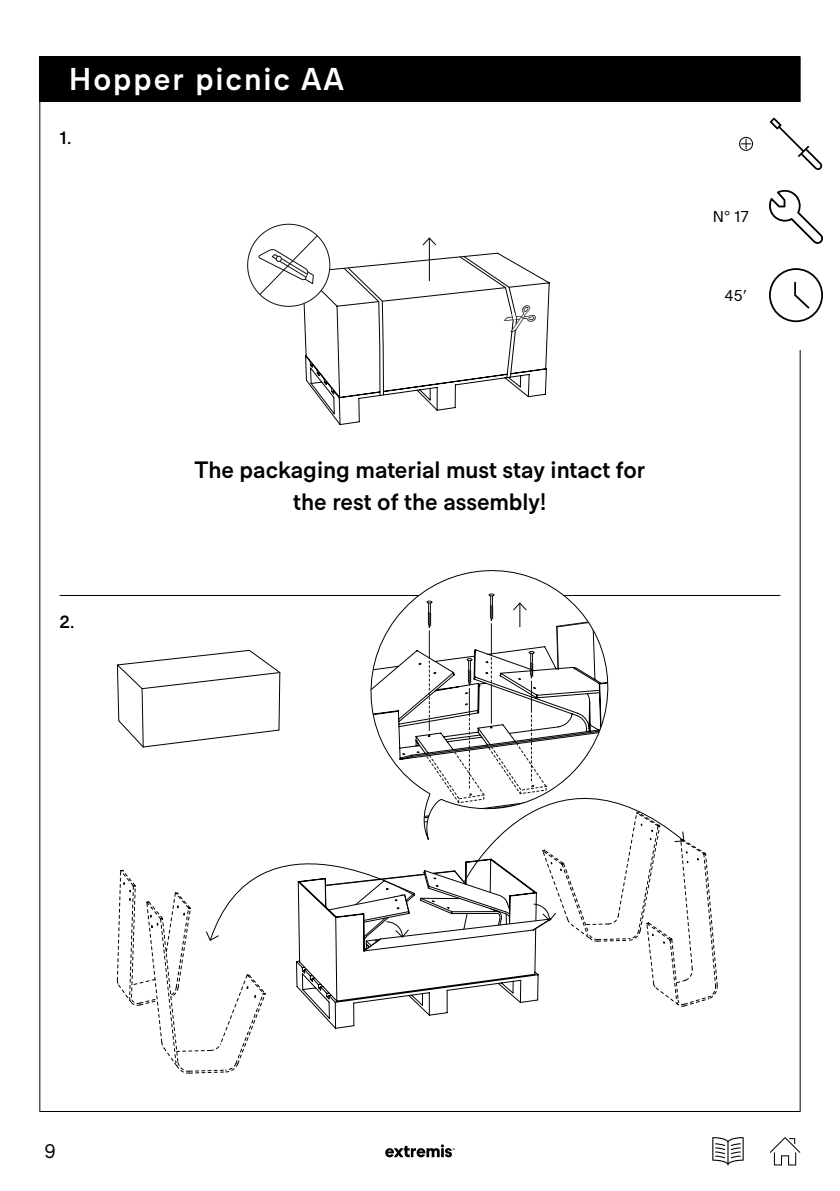
<style>
.page{position:relative;width:840px;height:1191px;background:#fff}
.page>*{position:absolute;margin:0;border:0;box-sizing:border-box;transform-origin:0 0}
.t1{font:500 32px "Extremis Compakt";letter-spacing:.06em;color:#fff}
.t2{font:500 24px/32px "Extremis Compakt";color:#000;text-align:center}
.t3{font:20px "Extremis Compakt";color:#000}
.t4{font:500 18px "Extremis Compakt";color:#000}
.t5{font:16px "Extremis Compakt";color:#000}
</style>
<div class="page">
<svg style="left:769px;top:1137px;width:30px;height:28px"></svg>
<svg style="left:712px;top:1137px;width:31px;height:28px"></svg>
<svg style="left:385px;top:1144px;width:69px;height:13px"></svg>
<div style="left:40px;top:57px;width:759px;height:45px;background:#000"></div>
<svg style="left:769px;top:268px;width:53px;height:54px"></svg>
<svg style="left:302px;top:252px;width:247px;height:173px"></svg>
<div style="left:247px;top:224px;width:82px;height:82px;background:#fff;border-radius:50%"></div>
<div style="left:247px;top:224px;width:83px;height:83px;border:1px solid #13110c;border-radius:50%"></div>
<svg style="left:257px;top:235px;width:61px;height:60px"></svg>
<svg style="left:343px;top:267px;width:41px;height:129px"></svg>
<hr style="left:428px;top:238px;width:1px;height:43px;background:#000">
<svg style="left:422px;top:237px;width:14px;height:9px"></svg>
<hr style="left:60px;top:595px;width:720px;height:1px;background:#000">
<svg style="left:116px;top:593px;width:601px;height:480px"></svg>
<svg style="left:769px;top:190px;width:53px;height:54px"></svg>
<div style="left:738px;top:137px;width:14px;height:14px;border:1px solid #000;border-radius:50%"></div>
<svg style="left:740px;top:139px;width:10px;height:10px"></svg>
<svg style="left:769px;top:118px;width:52px;height:52px"></svg>
<svg style="left:458px;top:256px;width:78px;height:122px"></svg>
<h1 class="t1" style="left:69px;top:60px;width:277px">Hopper picnic AA</h1>
<p class="t4" style="left:60px;top:72px;width:16px">2.</p>
<p class="t4" style="left:60px;top:127px;width:14px">1.</p>
<p class="t4" style="left:60px;top:611px;width:16px">2.</p>
<p class="t2" style="left:194px;top:453px;width:452px">The packaging material must stay intact for the rest of the assembly!</p>
<p class="t5" style="left:712px;top:208px;width:37px">N° 17</p>
<p class="t5" style="left:724px;top:286px;width:24px">45’</p>
<p class="t3" style="left:44px;top:1139px;width:13px">9</p>
</div>
